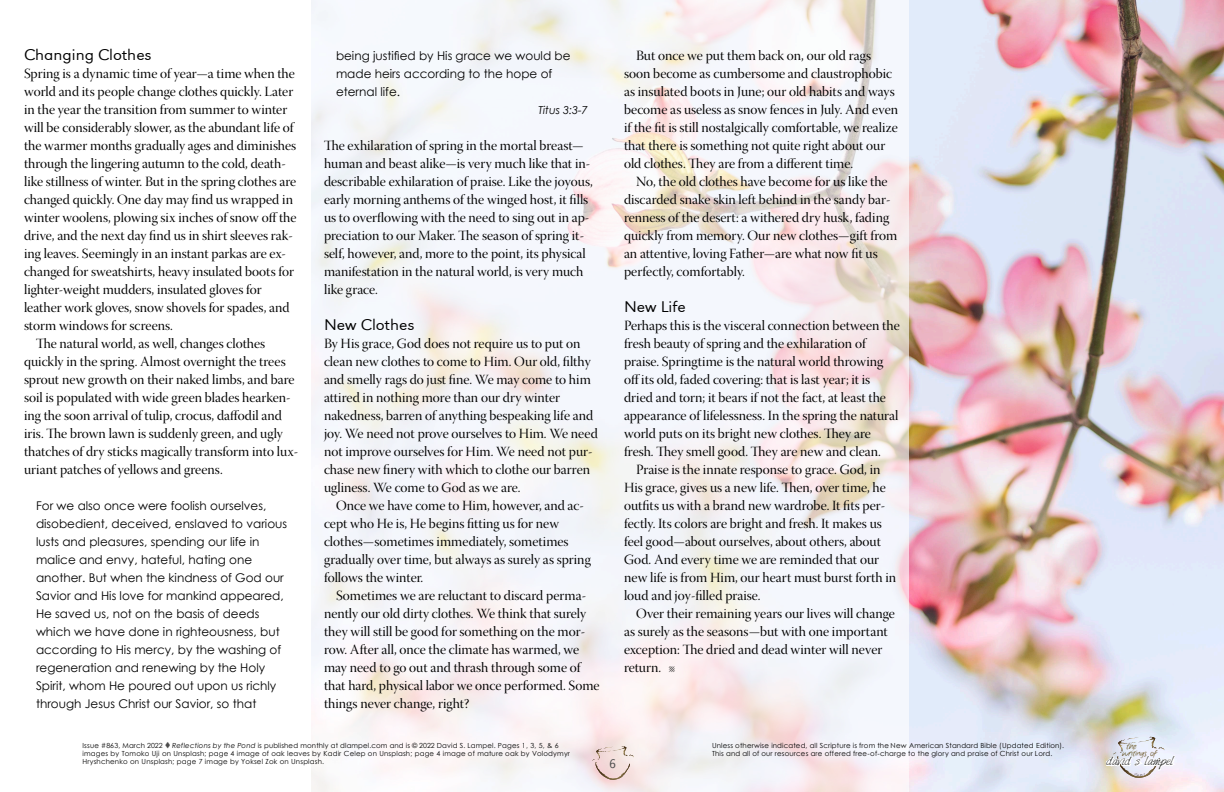
<style>
.page{position:relative;width:1224px;height:792px;background:#fff}
.page>*{position:absolute;margin:0;border:0;box-sizing:border-box;transform-origin:0 0}
.t1{font:16px "URW Grotesk T Ligh Extr Wide";color:#000}
.t2{font:14px/18px "Warnock Pro Disp";color:#000}
.t3{font:13px "URW Grotesk T Ligh";color:#4d4d4d}
.t4{font:12px/18px "Century Gothic";color:#000}
.t5{font:italic 11px "Century Gothic";color:#000}
.t6{font:10.4px "Harabara Hand";letter-spacing:-.03em;color:#000}
.t7{font:8.3px/6.9px "Notethis";letter-spacing:-.015em;color:#574109}
.t8{font:7px/8px "Century Gothic";letter-spacing:.025em;color:#000}
.s1{font-style:italic}
</style>
<div class="page">
<img style="left:909px;top:0;width:315px;height:792px">
<div style="left:0;top:0;width:909px;height:792px;background:#fff;opacity:.64"></div>
<svg style="left:592px;top:746px;width:42px;height:35px"></svg>
<svg style="left:165px;top:742px;width:5px;height:7px"></svg>
<svg style="left:669px;top:666px;width:6px;height:6px"></svg>
<svg style="left:1104px;top:737px;width:75px;height:42px"></svg>
<p class="t1" style="left:24px;top:48px;width:129px">Changing Clothes</p>
<p class="t2" style="left:24px;top:66px;width:272px">Spring is a dynamic time of year—a time when the</p>
<p class="t2" style="left:24px;top:84px;width:271px">world and its people change clothes quickly. Later</p>
<p class="t2" style="left:24px;top:102px;width:265px">in the year the transition from summer to winter</p>
<p class="t2" style="left:24px;top:120px;width:271px">will be considerably slower, as the abundant life of</p>
<p class="t2" style="left:24px;top:138px;width:274px">the warmer months gradually ages and diminishes</p>
<p class="t2" style="left:24px;top:156px;width:263px">through the lingering autumn to the cold, death-</p>
<p class="t2" style="left:24px;top:174px;width:274px">like stillness of winter. But in the spring clothes are</p>
<p class="t2" style="left:24px;top:192px;width:271px">changed quickly. One day may find us wrapped in</p>
<p class="t2" style="left:24px;top:210px;width:274px">winter woolens, plowing six inches of snow offthe</p>
<p class="t2" style="left:24px;top:228px;width:271px">drive, and the next day find us in shirt sleeves rak-</p>
<p class="t2" style="left:24px;top:246px;width:263px">ing leaves. Seemingly in an instant parkas are ex-</p>
<p class="t2" style="left:24px;top:264px;width:272px">changed for sweatshirts, heavy insulated boots for</p>
<p class="t2" style="left:24px;top:282px;width:239px">lighter-weight mudders, insulated gloves for</p>
<p class="t2" style="left:24px;top:300px;width:267px">leather work gloves, snow shovels for spades, and</p>
<p class="t2" style="left:24px;top:318px;width:151px">storm windows for screens.</p>
<p class="t2" style="left:36px;top:336px;width:231px">The natural world, as well, changes clothes</p>
<p class="t2" style="left:24px;top:354px;width:263px">quickly in the spring. Almost overnight the trees</p>
<p class="t2" style="left:24px;top:372px;width:272px">sprout new growth on their naked limbs, and bare</p>
<p class="t2" style="left:24px;top:390px;width:268px">soil is populated with wide green blades hearken-</p>
<p class="t2" style="left:24px;top:408px;width:259px">ing the soon arrival of tulip, crocus, daffodil and</p>
<p class="t2" style="left:24px;top:426px;width:261px">iris. The brown lawn is suddenly green, and ugly</p>
<p class="t2" style="left:24px;top:444px;width:276px">thatches of dry sticks magically transform into lux-</p>
<p class="t2" style="left:24px;top:462px;width:200px">uriant patches of yellows and greens.</p>
<p class="t4" style="left:36px;top:498px;width:253px">For we also once were foolish ourselves, disobedient, deceived, enslaved to various lusts and pleasures, spending our life in malice and envy, hateful, hating one another. But when the kindness of God our Savior and His love for mankind appeared, He saved us, not on the basis of deeds which we have done in righteousness, but according to His mercy, by the washing of regeneration and renewing by the Holy Spirit, whom He poured out upon us richly through Jesus Christ our Savior, so that</p>
<p class="t4" style="left:336px;top:48px;width:236px">being justified by His grace we would be made heirs according to the hope of eternal life.</p>
<p class="t5" style="left:538px;top:106px;width:51px">Titus 3:3-7</p>
<p class="t2" style="left:324px;top:138px;width:270px">The exhilaration of spring in the mortal breast— human and beast alike—is very much like that in&shy;describable exhilaration of praise. Like the joyous, early morning anthems of the winged host, it fills us to overflowing with the need to sing out in ap&shy;preciation to our Maker. The season of spring it&shy;self, however, and, more to the point, its physical manifestation in the natural world, is very much like grace.</p>
<p class="t1" style="left:324px;top:318px;width:92px">New Clothes</p>
<p class="t2" style="left:324px;top:336px;width:276px">By His grace, God does not require us to put on clean new clothes to come to Him. Our old, filthy and smelly rags do just fine. We may come to him attired in nothing more than our dry winter nakedness, barren of anything bespeaking life and joy. We need not prove ourselves to Him. We need not improve ourselves for Him. We need not pur&shy;chase new finery with which to clothe our barren ugliness. We come to God as we are.</p>
<p class="t2" style="left:324px;top:498px;width:268px;text-indent:12px">Once we have come to Him, however, and ac&shy;cept who He is, He begins fitting us for new clothes—sometimes immediately, sometimes gradually over time, but always as surely as spring follows the winter.</p>
<p class="t2" style="left:324px;top:588px;width:277px;text-indent:12px">Sometimes we are reluctant to discard perma&shy;nently our old dirty clothes. We think that surely they will still be good for something on the mor&shy;row. After all, once the climate has warmed, we may need to go out and thrash through some of that hard, physical labor we once performed. Some things never change, right?</p>
<p class="t2" style="left:624px;top:48px;width:276px;text-indent:12px">But once we put them back on, our old rags soon become as cumbersome and claustrophobic as insulated boots in June; our old habits and ways become as useless as snow fences in July. And even if the fit is still nostalgically comfortable, we realize that there is something not quite right about our old clothes. They are from a different time.</p>
<p class="t2" style="left:624px;top:174px;width:275px;text-indent:12px">No, the old clothes have become for us like the discarded snake skin left behind in the sandy bar&shy;renness of the desert: a withered dry husk, fading quickly from memory. Our new clothes—gift from an attentive, loving Father—are what now fit us perfectly, comfortably.</p>
<p class="t1" style="left:624px;top:300px;width:63px">New Life</p>
<p class="t2" style="left:624px;top:318px;width:277px">Perhaps this is the visceral connection between the fresh beauty of spring and the exhilaration of praise. Springtime is the natural world throwing offits old, faded covering: that is last year; it is dried and torn; it bears if not the fact, at least the appearance of lifelessness. In the spring the natural world puts on its bright new clothes. They are fresh. They smell good. They are new and clean.</p>
<p class="t2" style="left:624px;top:462px;width:274px;text-indent:12px">Praise is the innate response to grace. God, in His grace, gives us a new life. Then, over time, he outfits us with a brand new wardrobe. It fits per&shy;fectly. Its colors are bright and fresh. It makes us feel good—about ourselves, about others, about God. And every time we are reminded that our new life is from Him, our heart must burst forth in loud and joy-filled praise.</p>
<p class="t2" style="left:624px;top:606px;width:272px;text-indent:12px">Over their remaining years our lives will change as surely as the seasons—but with one important exception: The dried and dead winter will never return.</p>
<p class="t8" style="left:82px;top:742px;width:489px;text-indent:90px"><span class="s1">Reflections by the Pond</span> is published monthly at dlampel.com and is © 2022 David S. Lampel. Pages 1, 3, 5, &amp; 6 images by Tomoko Uji on Unsplash; page 4 image of oak leaves by Kadir Celep on Unsplash; page 4 image of mature oak by Volodymyr<br>Hryshchenko on Unsplash; page 7 image by Yoksel Zok on Unsplash.</p>
<p class="t8" style="left:712px;top:742px;width:354px">Unless otherwise indicated, all Scripture is from the New American Standard Bible (Updated Edition).<br>This and all of our resources are offered free-of-charge to the glory and praise of Christ our Lord.</p>
<p class="t8" style="left:82px;top:742px;width:82px">Issue #863, March 2022</p>
<p class="t3" style="left:609px;top:758px;width:9px">6</p>
<p class="t7" style="left:1122px;top:743px;width:36px;text-indent:4px">the writings of</p>
<p class="t6" style="left:1107px;top:756px;width:69px">david s lampel</p>
</div>
